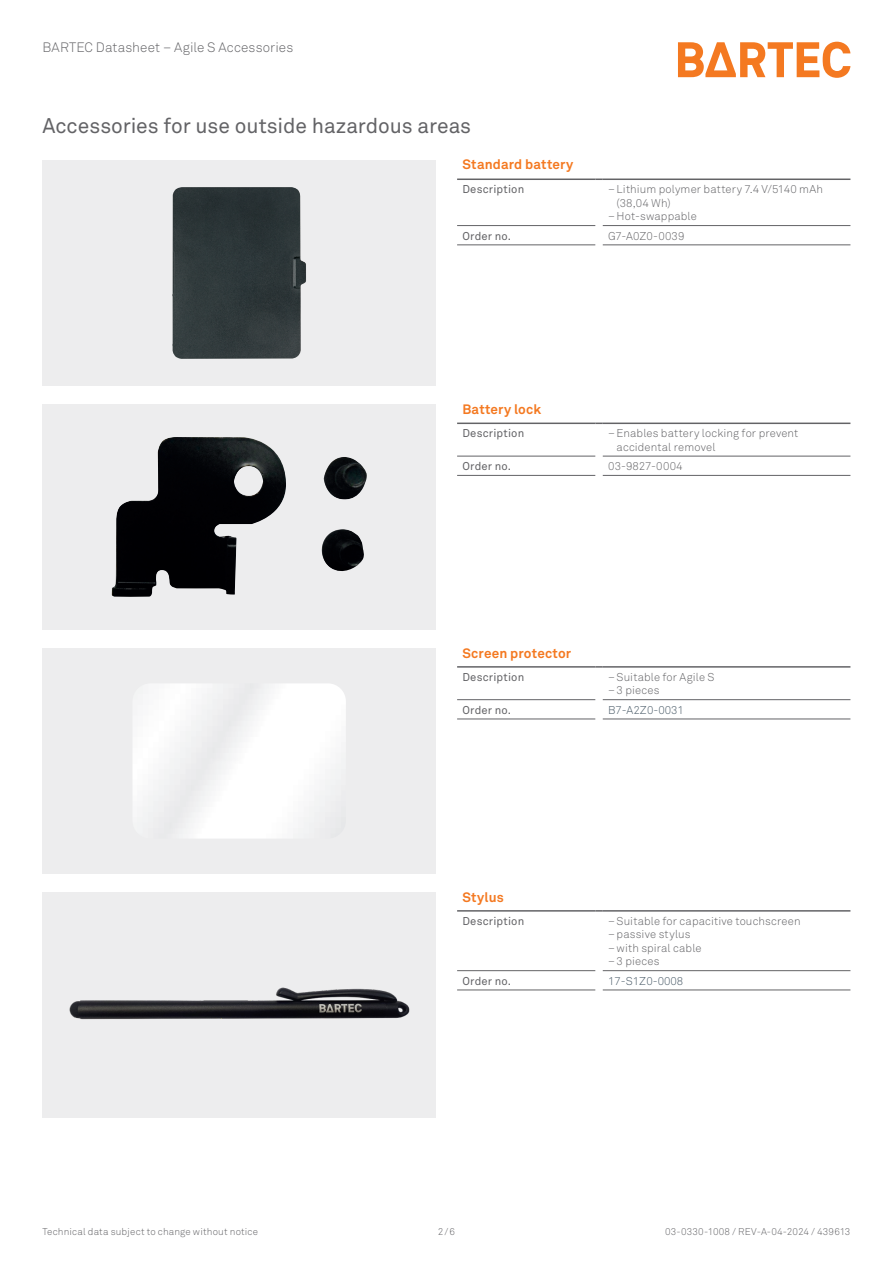
<style>
.page{position:relative;width:893px;height:1263px;background:#fff}
.page>*{position:absolute;margin:0;border:0;box-sizing:border-box;transform-origin:0 0}
._02_Subheadline_14{font:21px "Akkurat Pro";letter-spacing:-.005em;color:#636366}
.Tab_01_Headline_9{font:700 13.5px "Akkurat Pro";letter-spacing:.01em;color:#f47921}
.t1{font:300 13.5px "Akkurat Pro";letter-spacing:.01em;color:#636366}
.Tab_03_Copy_7_5{font:300 11.25px/13.5px "Akkurat Pro";letter-spacing:.01em;color:#636366}
.Tab_03_Copy_Legend_7_5{font:11.25px "Akkurat Pro";letter-spacing:.015em;color:#636366}
.t2{font:300 11.25px "Akkurat Pro";color:#475865}
.t3{font:300 9.75px "Akkurat Pro";letter-spacing:.015em;color:#636366}
</style>
<div class="page">
<div style="left:43px;top:160px;width:393px;height:226px;background:#ededee"></div>
<div style="left:43px;top:404px;width:393px;height:226px;background:#ededee"></div>
<div style="left:43px;top:648px;width:393px;height:226px;background:#ededee"></div>
<div style="left:43px;top:892px;width:393px;height:226px;background:#ededee"></div>
<img style="left:69px;top:987px;width:341px;height:33px">
<hr style="left:603px;top:179px;width:247px;height:1px;background:#636366">
<hr style="left:603px;top:225px;width:247px;height:1px;background:#636366">
<hr style="left:603px;top:244px;width:247px;height:1px;background:#636366">
<svg style="left:457px;top:179px;width:146px;height:66px"></svg>
<hr style="left:457px;top:475px;width:138px;height:1px;background:#636366">
<hr style="left:603px;top:423px;width:247px;height:1px;background:#636366">
<hr style="left:603px;top:456px;width:247px;height:1px;background:#636366">
<hr style="left:603px;top:475px;width:247px;height:1px;background:#636366">
<svg style="left:457px;top:423px;width:146px;height:52px"></svg>
<img style="left:172px;top:187px;width:134px;height:172px">
<img style="left:112px;top:437px;width:255px;height:160px">
<hr style="left:457px;top:719px;width:138px;height:1px;background:#636366">
<hr style="left:603px;top:666px;width:247px;height:2px;background:#636366">
<hr style="left:603px;top:699px;width:247px;height:1px;background:#636366">
<hr style="left:603px;top:719px;width:247px;height:1px;background:#636366">
<svg style="left:457px;top:666px;width:146px;height:53px"></svg>
<img style="left:133px;top:684px;width:213px;height:154px">
<hr style="left:603px;top:910px;width:247px;height:2px;background:#636366">
<hr style="left:603px;top:970px;width:247px;height:1px;background:#636366">
<hr style="left:603px;top:989px;width:247px;height:1px;background:#636366">
<svg style="left:457px;top:910px;width:146px;height:80px"></svg>
<svg style="left:678px;top:42px;width:172px;height:36px"></svg>
<p class="t1" style="left:43px;top:39px;width:252px">BARTEC Datasheet – Agile S Accessories</p>
<p class="_02_Subheadline_14" style="left:43px;top:113px;width:430px">Accessories for use outside hazardous areas</p>
<p class="Tab_01_Headline_9" style="left:462px;top:156px;width:112px">Standard battery</p>
<p class="Tab_03_Copy_Legend_7_5" style="left:462px;top:183px;width:63px">Description</p>
<p class="Tab_03_Copy_7_5" style="left:617px;top:183px;width:208px;text-indent:-9px">–Lithium polymer battery 7.4 V/5140 mAh (38,04 Wh)</p>
<p class="Tab_03_Copy_7_5" style="left:608px;top:210px;width:90px">–Hot-swappable</p>
<p class="Tab_03_Copy_Legend_7_5" style="left:462px;top:229px;width:50px">Order no.</p>
<p class="Tab_03_Copy_7_5" style="left:608px;top:229px;width:78px">G7-A0Z0-0039</p>
<p class="Tab_01_Headline_9" style="left:462px;top:400px;width:80px">Battery lock</p>
<p class="Tab_03_Copy_Legend_7_5" style="left:462px;top:427px;width:63px">Description</p>
<p class="Tab_03_Copy_7_5" style="left:617px;top:427px;width:183px;text-indent:-9px">–Enables battery locking for prevent accidental removel</p>
<p class="Tab_03_Copy_Legend_7_5" style="left:462px;top:460px;width:50px">Order no.</p>
<p class="Tab_03_Copy_7_5" style="left:608px;top:459px;width:76px">03-9827-0004</p>
<p class="Tab_01_Headline_9" style="left:462px;top:644px;width:110px">Screen protector</p>
<p class="Tab_03_Copy_Legend_7_5" style="left:462px;top:670px;width:63px">Description</p>
<p class="Tab_03_Copy_7_5" style="left:608px;top:670px;width:108px">–Suitable for Agile S</p>
<p class="Tab_03_Copy_7_5" style="left:608px;top:684px;width:53px">–3 pieces</p>
<p class="Tab_03_Copy_Legend_7_5" style="left:462px;top:703px;width:50px">Order no.</p>
<p class="t2" style="left:608px;top:703px;width:77px">B7-A2Z0-0031</p>
<p class="Tab_01_Headline_9" style="left:462px;top:888px;width:43px">Stylus</p>
<p class="Tab_03_Copy_Legend_7_5" style="left:462px;top:914px;width:63px">Description</p>
<p class="Tab_03_Copy_7_5" style="left:608px;top:914px;width:194px">–Suitable for capacitive touchscreen</p>
<p class="Tab_03_Copy_7_5" style="left:608px;top:928px;width:84px">–passive stylus</p>
<p class="Tab_03_Copy_7_5" style="left:608px;top:941px;width:95px">–with spiral cable</p>
<p class="Tab_03_Copy_7_5" style="left:608px;top:955px;width:53px">–3 pieces</p>
<p class="Tab_03_Copy_Legend_7_5" style="left:462px;top:974px;width:50px">Order no.</p>
<p class="t2" style="left:608px;top:974px;width:77px">17-S1Z0-0008</p>
<p class="t3" style="left:43px;top:1226px;width:217px">Technical data subject to change without notice</p>
<p class="t3" style="left:438px;top:1226px;width:19px">2/6</p>
<p class="t3" style="left:665px;top:1226px;width:187px">03-0330-1008 / REV-A-04-2024 / 439613</p>
</div>
